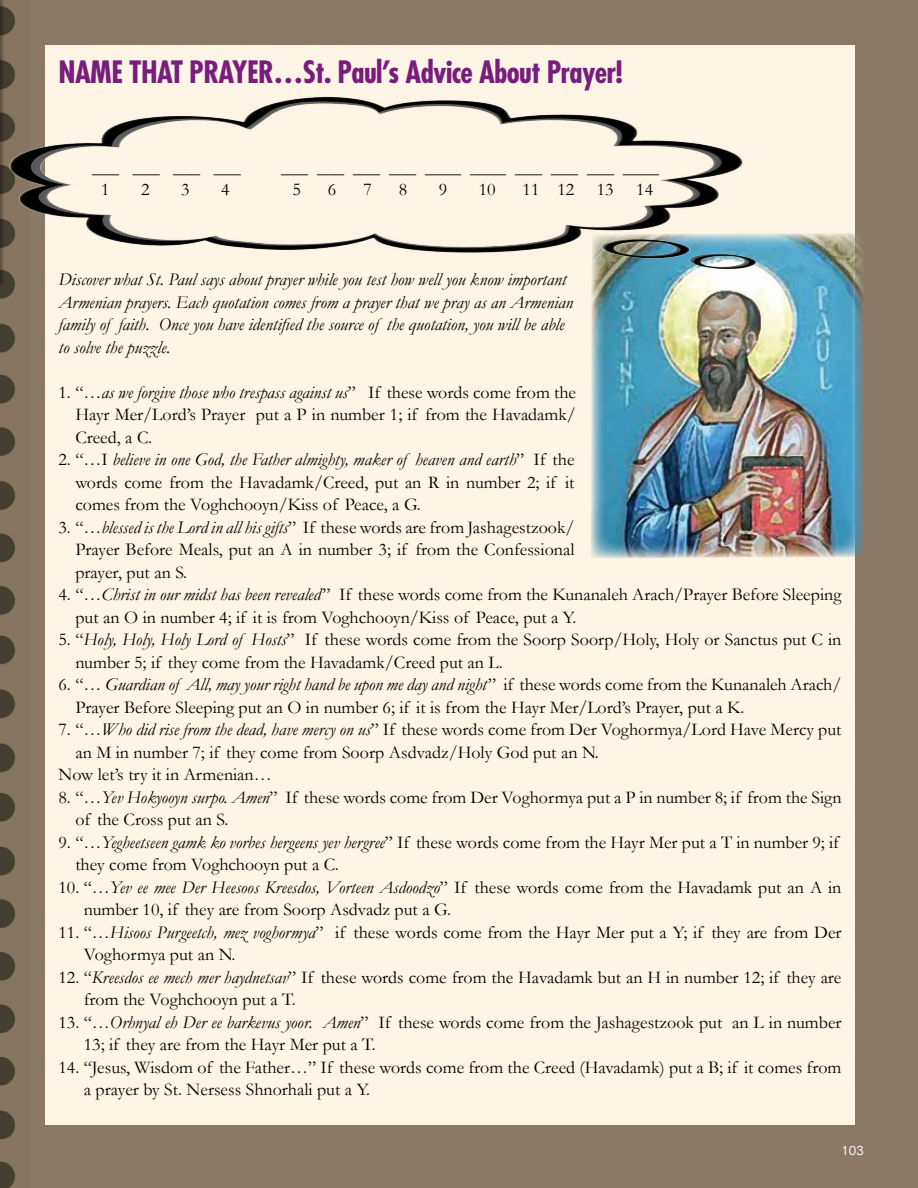
<style>
.page{position:relative;width:918px;height:1188px;background:#8a7967}
.page>*{position:absolute;margin:0;border:0;box-sizing:border-box;transform-origin:0 0}
.t1{font:700 condensed 30px "Futura";letter-spacing:-.02em;color:#781d7d}
.t2{font:18px/22.5px "Garamond";color:#000}
.t3{font:italic 18px/22.5px "Garamond";color:#000}
.t4{font:300 13.5px "Folio";color:#fff}
.s1{font-style:italic}
</style>
<div class="page">
<div style="left:45px;top:45px;width:810px;height:1079px;background:#fff5e6"></div>
<img style="left:0;top:0;width:16px;height:1188px">
<img style="left:591px;top:233px;width:272px;height:325px">
<img style="left:0;top:87px;width:779px;height:190px">
<h1 class="t1" style="left:58px;top:53px;width:566px">NAME THAT PRAYER…St. Paul’s Advice About Prayer!</h1>
<p class="t2" style="left:92px;top:156px;width:150px">___ ___ ___ ___</p>
<p class="t2" style="left:281px;top:156px;width:379px">___ ___ ___ ___ ____ ____ ___ ___ ___ ____</p>
<p class="t2" style="left:101px;top:179px;width:10px">1</p>
<p class="t2" style="left:141px;top:179px;width:10px">2</p>
<p class="t2" style="left:181px;top:179px;width:10px">3</p>
<p class="t2" style="left:221px;top:179px;width:10px">4</p>
<p class="t2" style="left:293px;top:179px;width:10px">5</p>
<p class="t2" style="left:328px;top:179px;width:10px">6</p>
<p class="t2" style="left:363px;top:179px;width:10px">7</p>
<p class="t2" style="left:399px;top:179px;width:10px">8</p>
<p class="t2" style="left:439px;top:179px;width:10px">9</p>
<p class="t2" style="left:479px;top:179px;width:18px">10</p>
<p class="t2" style="left:523px;top:179px;width:53px">11 12</p>
<p class="t2" style="left:597px;top:179px;width:18px">13</p>
<p class="t2" style="left:636px;top:179px;width:18px">14</p>
<p class="t3" style="left:58px;top:269px;width:516px">Discover what St. Paul says about prayer while you test how well you know important Armenian prayers. Each quotation comes from a prayer that we pray as an Armenian family of faith. Once you have identified the source of the quotation, you will be able to solve the puzzle.</p>
<p class="t2" style="left:75px;top:381px;width:502px;text-align:justify;text-indent:-17px">1. “…<span class="s1">as we forgive those who trespass against us</span>” If these words come from the Hayr Mer/Lord’s Prayer put a P in number 1; if from the Havadamk/ Creed, a C.</p>
<p class="t2" style="left:75px;top:449px;width:501px;text-align:justify;text-indent:-17px">2. “…I <span class="s1">believe in one God, the Father almighty, maker of heaven and earth</span>” If the words come from the Havadamk/Creed, put an R in number 2; if it comes from the Voghchooyn/Kiss of Peace, a G.</p>
<p class="t2" style="left:75px;top:516px;width:501px;text-align:justify;text-indent:-17px">3. “…<span class="s1">blessed is the Lord in all his gifts</span>” If these words are from Jashagestzook/ Prayer Before Meals, put an A in number 3; if from the Confessional prayer, put an S.</p>
<p class="t2" style="left:75px;top:584px;width:768px;text-indent:-17px">4. “…<span class="s1">Christ in our midst has been revealed</span>” If these words come from the Kunanaleh Arach/Prayer Before Sleeping put an O in number 4; if it is from Voghchooyn/Kiss of Peace, put a Y.</p>
<p class="t2" style="left:75px;top:629px;width:768px;text-indent:-17px">5. “<span class="s1">Holy, Holy, Holy Lord of Hosts</span>” If these words come from the Soorp Soorp/Holy, Holy or Sanctus put C in number 5; if they come from the Havadamk/Creed put an L.</p>
<p class="t2" style="left:75px;top:674px;width:768px;text-indent:-17px">6. “… <span class="s1">Guardian of All, may your right hand be upon me day and night</span>” if these words come from the Kunanaleh Arach/<br>Prayer Before Sleeping put an O in number 6; if it is from the Hayr Mer/Lord’s Prayer, put a K.</p>
<p class="t2" style="left:59px;top:719px;width:785px">7. “…<span class="s1">Who did rise from the dead, have mercy on us</span>” If these words come from Der Voghormya/Lord Have Mercy put</p>
<p class="t2" style="left:75px;top:741px;width:525px">an M in number 7; if they come from Soorp Asdvadz/Holy God put an N.</p>
<p class="t2" style="left:58px;top:764px;width:215px">Now let’s try it in Armenian…</p>
<p class="t2" style="left:75px;top:786px;width:768px;text-indent:-17px">8. “…<span class="s1">Yev Hokyooyn surpo. Amen</span>” If these words come from Der Voghormya put a P in number 8; if from the Sign of the Cross put an S.</p>
<p class="t2" style="left:75px;top:831px;width:765px;text-indent:-17px">9. “…<span class="s1">Yegheetseen gamk ko vorbes hergeens yev hergree</span>” If these words come from the Hayr Mer put a T in number 9; if they come from Voghchooyn put a C.</p>
<p class="t2" style="left:84px;top:876px;width:759px;text-indent:-25px">10. “…<span class="s1">Yev ee mee Der Heesoos Kreesdos, Vorteen Asdoodzo</span>” If these words come from the Havadamk put an A in number 10, if they are from Soorp Asdvadz put a G.</p>
<p class="t2" style="left:84px;top:921px;width:759px;text-indent:-25px">11. “…<span class="s1">Hisoos Purgeetch, mez voghormya</span>” if these words come from the Hayr Mer put a Y; if they are from Der<br>Voghormya put an N.</p>
<p class="t2" style="left:84px;top:966px;width:759px;text-indent:-25px">12. “<span class="s1">Kreesdos ee mech mer haydnetsav</span>” If these words come from the Havadamk but an H in number 12; if they are from the Voghchooyn put a T.</p>
<p class="t2" style="left:84px;top:1011px;width:759px;text-indent:-25px">13. “…<span class="s1">Orhnyal eh Der ee barkevus yoor. Amen</span>” If these words come from the Jashagestzook put an L in number<br>13; if they are from the Hayr Mer put a T.</p>
<p class="t2" style="left:84px;top:1056px;width:759px;text-indent:-25px">14. “Jesus, Wisdom of the Father…” If these words come from the Creed (Havadamk) put a B; if it comes from a prayer by St. Nersess Shnorhali put a Y.</p>
<p class="t4" style="left:841px;top:1142px;width:24px">103</p>
</div>
